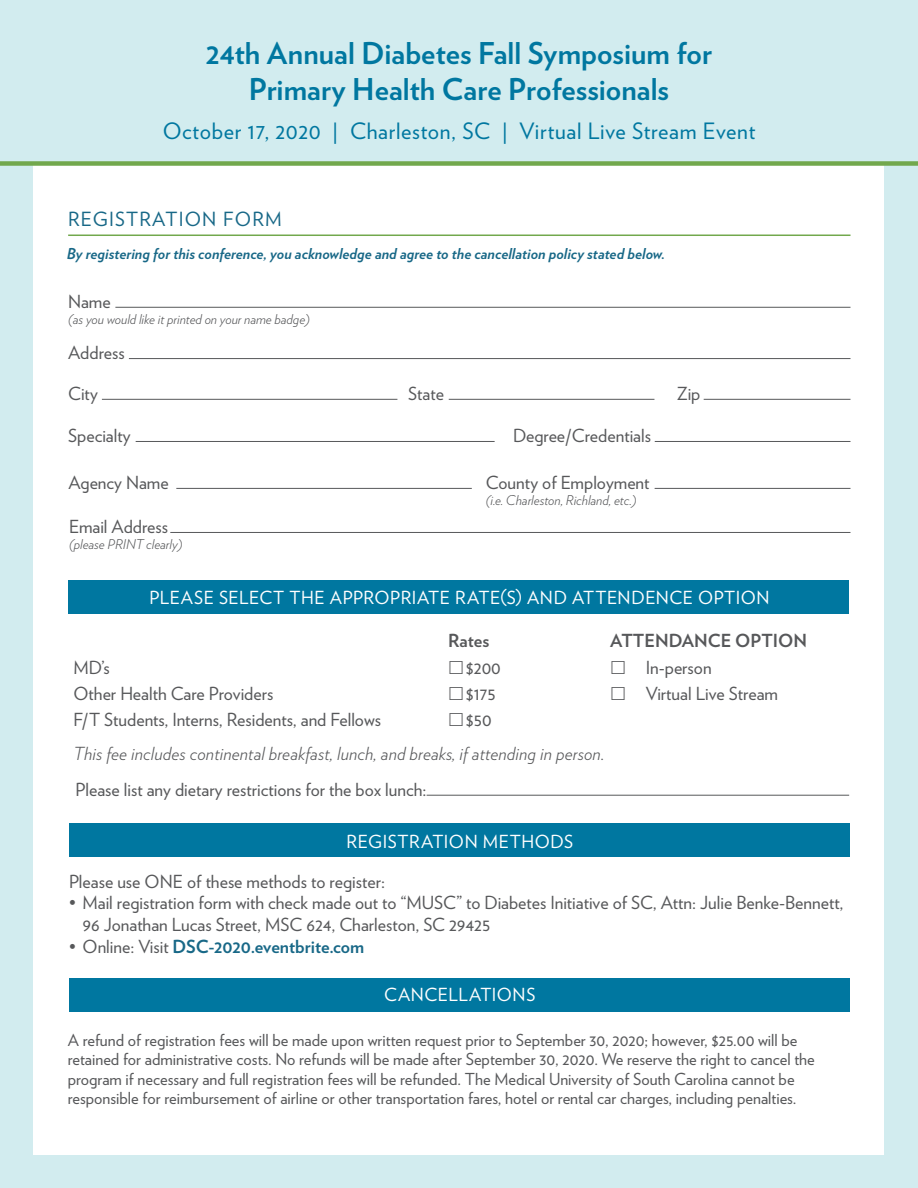
<style>
.page{position:relative;width:918px;height:1188px;background:#d2ecef}
.page>*{position:absolute;margin:0;border:0;box-sizing:border-box;transform-origin:0 0}
.t1{font:700 30px/36px "Verlag";color:#0077a0;text-align:center}
.t2{font:22.5px "Verlag";letter-spacing:.025em;color:#0077a0}
.t3{font:19.5px "Verlag";letter-spacing:.06em;color:#186887}
.t4{font:18px/21.6px "Verlag";color:#57585a}
.t5{font:18px "Verlag";letter-spacing:.03em;color:#fff}
.t6{font:italic 300 18px "Verlag";letter-spacing:.01em;color:#57585a}
.t7{font:700 18px "Verlag";color:#186887}
.t8{font:700 18px "Verlag";color:#57585a}
.t9{font:16.5px/19.5px "Verlag";color:#57585a}
.t10{font:italic 700 15px "Verlag";color:#186887}
.t11{font:italic 300 13.5px "Verlag";color:#57585a}
.s1{font-weight:400;color:#57585a}
</style>
<div class="page">
<div style="left:34px;top:162px;width:850px;height:992px;background:#fff"></div>
<div style="left:0;top:161px;width:918px;height:5px;background:#72a84d"></div>
<hr style="left:68px;top:235px;width:783px;height:1px;background:#72a84d">
<hr style="left:115px;top:307px;width:736px;height:1px;background:#57585a">
<hr style="left:129px;top:358px;width:722px;height:1px;background:#57585a">
<hr style="left:102px;top:399px;width:295px;height:1px;background:#57585a">
<hr style="left:449px;top:399px;width:205px;height:1px;background:#57585a">
<hr style="left:704px;top:399px;width:146px;height:1px;background:#57585a">
<hr style="left:136px;top:441px;width:359px;height:1px;background:#57585a">
<hr style="left:655px;top:441px;width:195px;height:1px;background:#57585a">
<hr style="left:176px;top:488px;width:296px;height:1px;background:#57585a">
<hr style="left:170px;top:532px;width:680px;height:1px;background:#57585a">
<hr style="left:655px;top:488px;width:196px;height:1px;background:#57585a">
<div style="left:68px;top:580px;width:781px;height:34px;background:#0077a0"></div>
<hr style="left:427px;top:795px;width:422px;height:1px;background:#57585a">
<div style="left:69px;top:823px;width:781px;height:34px;background:#0077a0"></div>
<div style="left:69px;top:978px;width:781px;height:34px;background:#0077a0"></div>
<h1 class="t1" style="left:206px;top:33px;width:508px">24th Annual Diabetes Fall Symposium for<br>Primary Health Care Professionals</h1>
<p class="t2" style="left:163px;top:114px;width:594px">October 17, 2020 | Charleston, SC | Virtual Live Stream Event</p>
<p class="t3" style="left:68px;top:204px;width:215px">REGISTRATION FORM</p>
<p class="t10" style="left:67px;top:241px;width:600px">By registering for this conference, you acknowledge and agree to the cancellation policy stated below.</p>
<p class="t4" style="left:68px;top:289px;width:44px">Name</p>
<p class="t11" style="left:68px;top:309px;width:243px">(as you would like it printed on your name badge)</p>
<p class="t4" style="left:68px;top:341px;width:58px">Address</p>
<p class="t4" style="left:68px;top:382px;width:31px">City</p>
<p class="t4" style="left:408px;top:382px;width:37px">State</p>
<p class="t4" style="left:677px;top:382px;width:25px">Zip</p>
<p class="t4" style="left:68px;top:424px;width:64px">Specialty</p>
<p class="t4" style="left:513px;top:424px;width:140px">Degree/Credentials</p>
<p class="t4" style="left:68px;top:471px;width:102px">Agency Name</p>
<p class="t4" style="left:69px;top:515px;width:101px">Email Address</p>
<p class="t11" style="left:69px;top:534px;width:115px">(please PRINT clearly)</p>
<p class="t4" style="left:486px;top:471px;width:165px">County of Employment</p>
<p class="t11" style="left:486px;top:490px;width:152px">(i.e. Charleston, Richland, etc.)</p>
<p class="t5" style="left:149px;top:584px;width:622px">PLEASE SELECT THE APPROPRIATE RATE(S) AND ATTENDENCE OPTION</p>
<p class="t8" style="left:448px;top:627px;width:43px">Rates</p>
<p class="t8" style="left:610px;top:627px;width:199px">ATTENDANCE OPTION</p>
<p class="t4" style="left:74px;top:655px;width:38px">MD’s</p>
<p class="t4" style="left:466px;top:655px;width:36px">$200</p>
<p class="t4" style="left:646px;top:655px;width:67px">In-person</p>
<p class="t4" style="left:73px;top:682px;width:201px">Other Health Care Providers</p>
<p class="t4" style="left:466px;top:682px;width:31px">$175</p>
<p class="t4" style="left:646px;top:682px;width:134px">Virtual Live Stream</p>
<p class="t4" style="left:73px;top:708px;width:309px">F/T Students, Interns, Residents, and Fellows</p>
<p class="t4" style="left:466px;top:708px;width:27px">$50</p>
<p class="t6" style="left:73px;top:740px;width:532px">This fee includes continental breakfast, lunch, and breaks, if attending in person.</p>
<p class="t4" style="left:76px;top:777px;width:352px">Please list any dietary restrictions for the box lunch:</p>
<p class="t5" style="left:346px;top:828px;width:228px">REGISTRATION METHODS</p>
<p class="t4" style="left:69px;top:870px;width:317px">Please use ONE of these methods to register:</p>
<p class="t4" style="left:83px;top:891px;width:763px;text-indent:-14px">• Mail registration form with check made out to “MUSC” to Diabetes Initiative of SC, Attn: Julie Benke-Bennett,<br>96 Jonathan Lucas Street, MSC 624, Charleston, SC 29425</p>
<p class="t7" style="left:69px;top:932px;width:297px"><span class="s1">• Online: Visit</span> DSC-2020.eventbrite.com</p>
<p class="t5" style="left:384px;top:981px;width:153px">CANCELLATIONS</p>
<p class="t9" style="left:68px;top:1029px;width:749px">A refund of registration fees will be made upon written request prior to September 30, 2020; however, $25.00 will be retained for administrative costs. No refunds will be made after September 30, 2020. We reserve the right to cancel the program if necessary and full registration fees will be refunded. The Medical University of South Carolina cannot be responsible for reimbursement of airline or other transportation fares, hotel or rental car charges, including penalties.</p>
</div>
